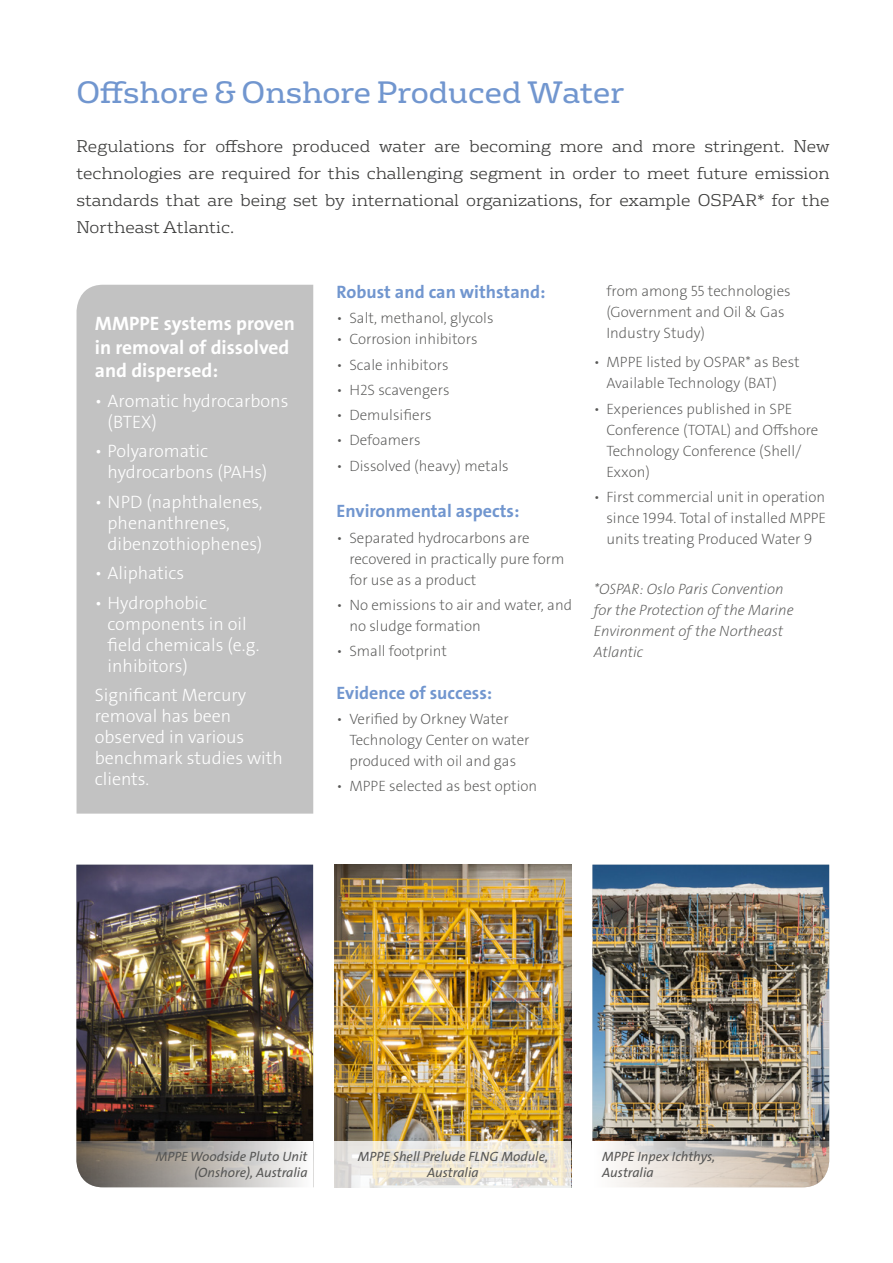
<style>
.page{position:relative;width:893px;height:1263px;background:#fff}
.page>*{position:absolute;margin:0;border:0;box-sizing:border-box;transform-origin:0 0}
.t1{font:30px "FS Rufus";color:#7196cf}
.t2{font:19.5px/23.4px "The Sans Veolia W7 Bld";color:#fff}
.t3{font:18px/21px "The Sans Veolia W3 Lig";color:#fff}
.t4{font:18px "The Sans Veolia W7 Bld";color:#7196cf}
.t5{font:300 16.5px/27px "FS Rufus";color:#3c3c3b;text-align:justify}
.t6{font:15px/21px "The Sans Veolia W2 Ex Lig";color:#575756}
.t7{font:15px/21px "The Sans Veolia W2 Ex Lig It";color:#575756}
.t8{font:13.5px/16.2px "The Sans Veolia W5 Pla It";color:#575756;text-align:right}
</style>
<div class="page">
<div style="left:77px;top:285px;width:236px;height:529px;background:#c2c2c2"></div>
<img style="left:592px;top:865px;width:237px;height:276px">
<img style="left:76px;top:865px;width:237px;height:276px">
<img style="left:335px;top:865px;width:236px;height:276px">
<svg style="left:76px;top:1141px;width:225px;height:46px;background:#aba7a2"></svg>
<svg style="left:335px;top:1141px;width:236px;height:46px;background:#ebe6db"></svg>
<svg style="left:607px;top:1141px;width:223px;height:46px;background:#d3cbc2"></svg>
<h1 class="t1" style="left:76px;top:68px;width:549px">Offshore &amp; Onshore Produced Water</h1>
<p class="t5" style="left:76px;top:131px;width:755px">Regulations for offshore produced water are becoming more and more stringent. New technologies are required for this challenging segment in order to meet future emission standards that are being set by international organizations, for example OSPAR* for the Northeast Atlantic.</p>
<h2 class="t2" style="left:95px;top:312px;width:202px">MMPPE systems proven in removal of dissolved and dispersed:</h2>
<p class="t3" style="left:108px;top:390px;width:182px;text-indent:-13px">• Aromatic hydrocarbons (BTEX)</p>
<p class="t3" style="left:108px;top:441px;width:161px;text-indent:-13px">• Polyaromatic hydrocarbons (PAHs)</p>
<p class="t3" style="left:108px;top:491px;width:157px;text-indent:-13px">• NPD (naphthalenes, phenanthrenes, dibenzothiophenes)</p>
<p class="t3" style="left:95px;top:563px;width:91px">• Aliphatics</p>
<p class="t3" style="left:108px;top:592px;width:153px;text-indent:-13px">• Hydrophobic components in oil field chemicals (e.g. inhibitors)</p>
<p class="t3" style="left:95px;top:685px;width:190px">Significant Mercury removal has been observed in various benchmark studies with clients.</p>
<p class="t4" style="left:337px;top:280px;width:210px">Robust and can withstand:</p>
<p class="t6" style="left:337px;top:308px;width:158px">• Salt, methanol, glycols</p>
<p class="t6" style="left:337px;top:329px;width:142px">• Corrosion inhibitors</p>
<p class="t6" style="left:337px;top:354px;width:113px">• Scale inhibitors</p>
<p class="t6" style="left:337px;top:379px;width:114px">• H2S scavengers</p>
<p class="t6" style="left:337px;top:404px;width:96px">• Demulsifiers</p>
<p class="t6" style="left:337px;top:430px;width:86px">• Defoamers</p>
<p class="t6" style="left:337px;top:455px;width:174px">• Dissolved (heavy) metals</p>
<p class="t4" style="left:337px;top:500px;width:184px">Environmental aspects:</p>
<p class="t6" style="left:349px;top:527px;width:217px;text-indent:-13px">• Separated hydrocarbons are recovered in practically pure form for use as a product</p>
<p class="t6" style="left:349px;top:594px;width:224px;text-indent:-13px">• No emissions to air and water, and no sludge formation</p>
<p class="t6" style="left:337px;top:641px;width:112px">• Small footprint</p>
<p class="t4" style="left:337px;top:681px;width:157px">Evidence of success:</p>
<p class="t6" style="left:349px;top:708px;width:182px;text-indent:-13px">• Verified by Orkney Water<br>Technology Center on water produced with oil and gas</p>
<p class="t6" style="left:337px;top:776px;width:202px">• MPPE selected as best option</p>
<p class="t6" style="left:606px;top:280px;width:186px">from among 55 technologies (Government and Oil &amp; Gas<br>Industry Study)</p>
<p class="t6" style="left:606px;top:352px;width:195px;text-indent:-13px">• MPPE listed by OSPAR* as Best<br>Available Technology (BAT)</p>
<p class="t6" style="left:606px;top:398px;width:213px;text-indent:-13px">• Experiences published in SPE<br>Conference (TOTAL) and Offshore<br>Technology Conference (Shell/<br>Exxon)</p>
<p class="t6" style="left:606px;top:486px;width:221px;text-align:justify;text-indent:-13px">• First commercial unit in operation since 1994. Total of installed MPPE units treating Produced Water 9</p>
<p class="t7" style="left:594px;top:579px;width:202px">*OSPAR: Oslo Paris Convention for the Protection of the Marine<br>Environment of the Northeast<br>Atlantic</p>
<p class="t8" style="left:156px;top:1148px;width:153px">MPPE Woodside Pluto Unit (Onshore), Australia</p>
<p class="t8" style="left:602px;top:1148px;width:114px;text-align:left">MPPE Inpex Ichthys,<br>Australia</p>
<p class="t8" style="left:358px;top:1148px;width:192px;text-align:center">MPPE Shell Prelude FLNG Module,<br>Australia</p>
</div>
